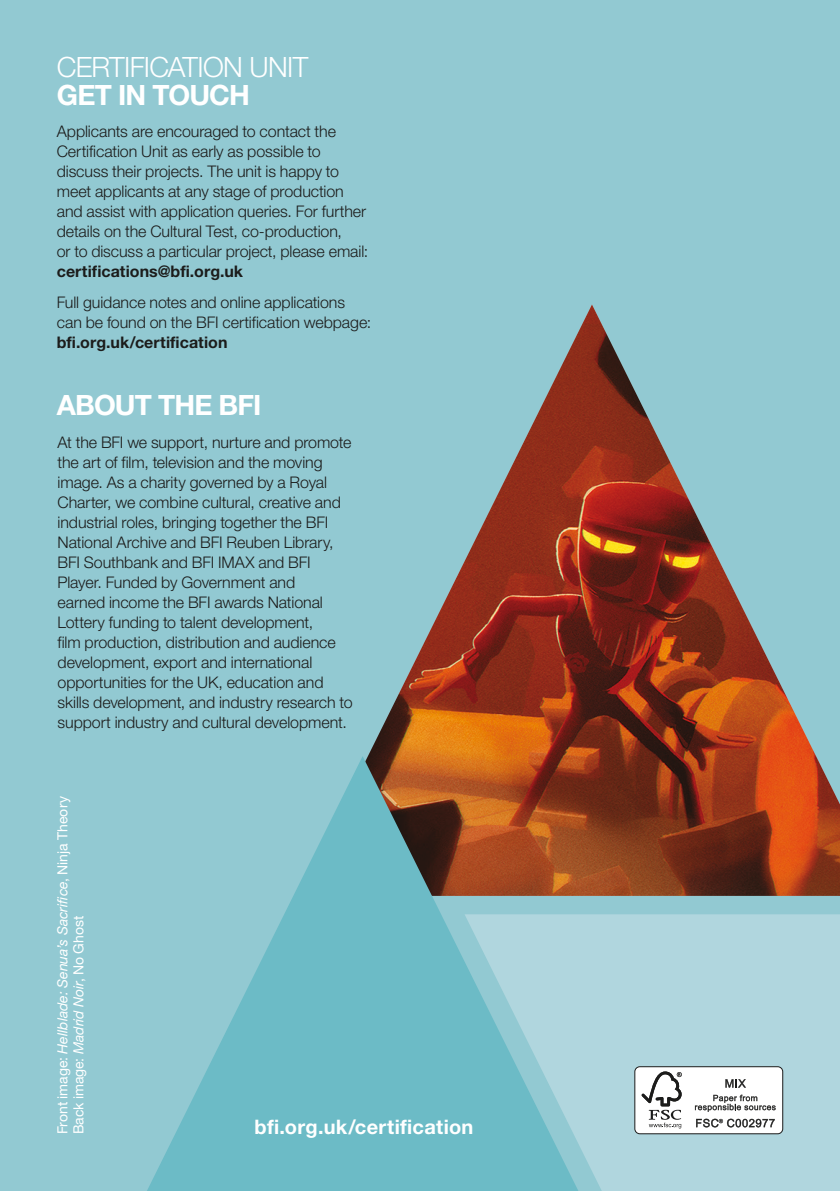
<style>
.page{position:relative;width:840px;height:1191px;background:#fff}
.page>*{position:absolute;margin:0;border:0;box-sizing:border-box;transform-origin:0 0}
._04_Strand_Title_Eve{font:300 28px/28px "Helvetica Neue LT Std";letter-spacing:-.025em;color:#fff}
._04_Strand_Title_Eve-2{font:700 28px "Helvetica Neue LT Std";letter-spacing:-.03em;color:#fff}
.t1{font:700 20px "Helvetica Neue LT Std";letter-spacing:.015em;color:#fff}
._03_Film_Body_Text{font:300 16px/20px "Helvetica Neue LT Std";letter-spacing:-.005em;color:#1c1c1b}
._03_Film_Body_Text-2{font:italic 14px "Helvetica Neue LT Std";color:#fff}
._03_Film_Body_Text-3{font:14px "Helvetica Neue LT Std";color:#fff}
.s1{font-weight:700}
.s2{font-style:normal}
.s3{font-style:italic}
</style>
<div class="page">
<div style="left:0;top:0;width:839px;height:1191px;background:#92c9d2"></div>
<img style="left:368px;top:304px;width:471px;height:592px">
<svg style="left:147px;top:756px;width:431px;height:435px;fill:#6cbbc6"></svg>
<svg style="left:464px;top:914px;width:375px;height:277px;background:#a4d1d9"></svg>
<svg style="left:634px;top:1066px;width:148px;height:68px;background:#dadbdb"></svg>
<p class="_04_Strand_Title_Eve" style="left:57px;top:52px;width:253px">CERTIFICATION UNIT<br><span class="s1">GET IN TOUCH</span></p>
<p class="_03_Film_Body_Text" style="left:57px;top:120px;width:313px">Applicants are encouraged to contact the Certification Unit as early as possible to discuss their projects. The unit is happy to meet applicants at any stage of production and assist with application queries. For further details on the Cultural Test, co-production,<br>or to discuss a particular project, please email: <span class="s1">certifications@bfi.org.uk</span></p>
<p class="_03_Film_Body_Text" style="left:57px;top:292px;width:316px">Full guidance notes and online applications can be found on the BFI certification webpage: <span class="s1">bfi.org.uk/certification</span></p>
<p class="_04_Strand_Title_Eve-2" style="left:57px;top:387px;width:206px">ABOUT THE BFI</p>
<p class="_03_Film_Body_Text" style="left:58px;top:432px;width:296px">At the BFI we support, nurture and promote the art of film, television and the moving image. As a charity governed by a Royal Charter, we combine cultural, creative and industrial roles, bringing together the BFI National Archive and BFI Reuben Library, BFI Southbank and BFI IMAX and BFI Player. Funded by Government and<br>earned income the BFI awards National Lottery funding to talent development,<br>film production, distribution and audience development, export and international opportunities for the UK, education and skills development, and industry research to support industry and cultural development.</p>
<p class="_03_Film_Body_Text-2" style="left:54px;top:1134px;width:339px;rotate:-90deg"><span class="s2">Front image:</span> Hellblade: Senua’s Sacrifice<span class="s2">, Ninja Theory</span></p>
<p class="_03_Film_Body_Text-3" style="left:70px;top:1134px;width:220px;rotate:-90deg">Back image: <span class="s3">Madrid Noir</span>, No Ghost</p>
<p class="t1" style="left:254px;top:1114px;width:220px">bfi.org.uk/certification</p>
</div>
